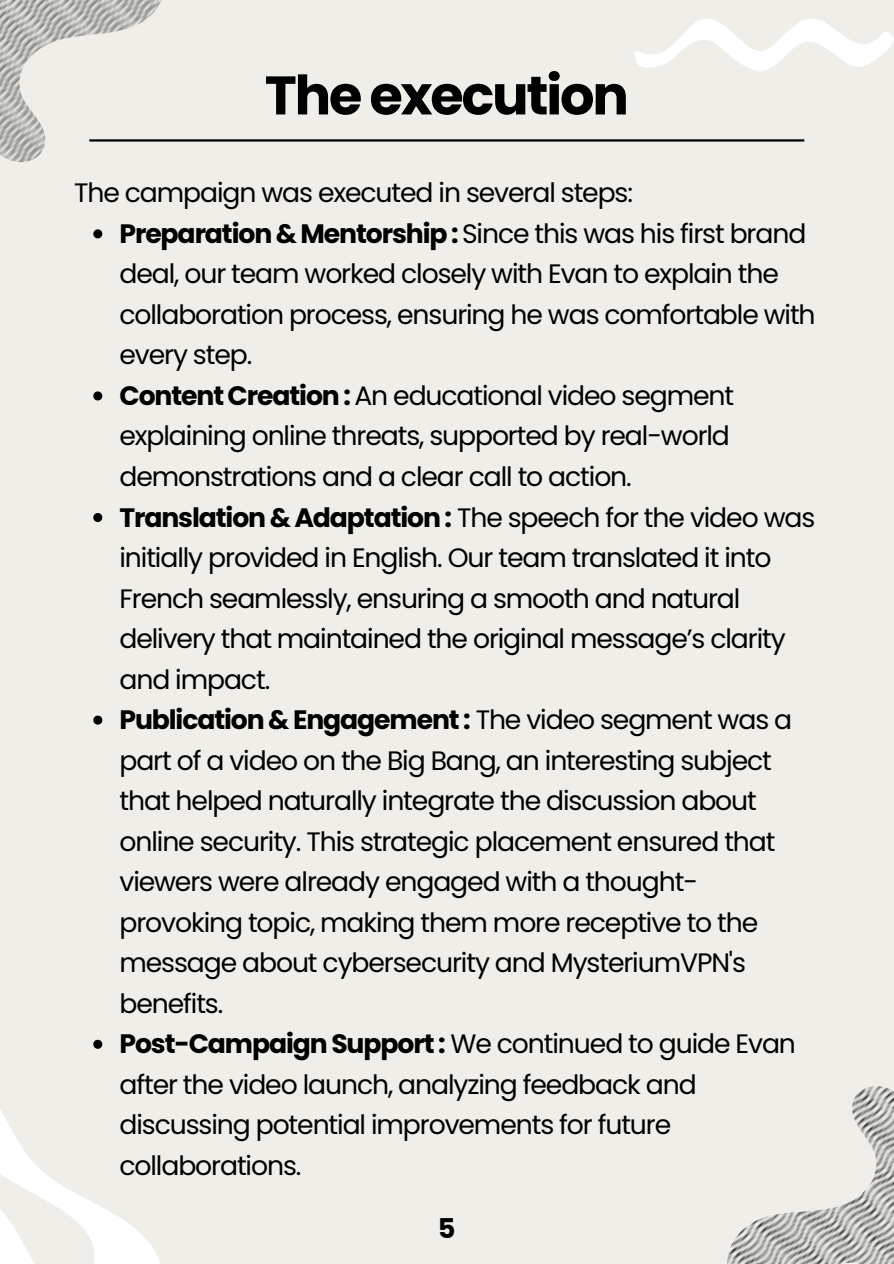
<style>
.page{position:relative;width:894px;height:1264px;background:#fff}
.page>*{position:absolute;margin:0;border:0;box-sizing:border-box;transform-origin:0 0}
.t1{font:700 54.15px "Poppins";letter-spacing:-.04em;color:#000}
.t2{font:700 27.15px "Poppins";color:#000}
.t3{font:26.7px/40.5px "Poppins";letter-spacing:-.04em;color:#000}
.s1{font-weight:700}
</style>
<div class="page">
<div style="left:0;top:0;width:893px;height:1263px;background:#efeee9"></div>
<svg style="left:0;top:1043px;width:160px;height:220px"></svg>
<svg style="left:0;top:0;width:162px;height:163px"></svg>
<svg style="left:635px;top:18px;width:258px;height:53px"></svg>
<svg style="left:727px;top:1086px;width:166px;height:177px"></svg>
<svg style="left:93px;top:229px;width:9px;height:9px"></svg>
<svg style="left:93px;top:391px;width:9px;height:9px"></svg>
<svg style="left:93px;top:513px;width:9px;height:9px"></svg>
<svg style="left:93px;top:715px;width:9px;height:9px"></svg>
<svg style="left:93px;top:1039px;width:9px;height:9px"></svg>
<hr style="left:89px;top:139px;width:715px;height:3px;background:#000">
<p class="t1" style="left:265px;top:58px;width:365px">The execution</p>
<h1 class="t3" style="left:74px;top:173px;width:560px">The campaign was executed in several steps:</h1>
<p class="t3" style="left:119px;top:213px;width:697px"><span class="s1">Preparation &amp; Mentorship :</span> Since this was his first brand deal, our team worked closely with Evan to explain the collaboration process, ensuring he was comfortable with every step.</p>
<p class="t3" style="left:119px;top:375px;width:616px"><span class="s1">Content Creation :</span> An educational video segment explaining online threats, supported by real-world demonstrations and a clear call to action.</p>
<p class="t3" style="left:119px;top:497px;width:697px"><span class="s1">Translation &amp; Adaptation :</span> The speech for the video was initially provided in English. Our team translated it into French seamlessly, ensuring a smooth and natural delivery that maintained the original message’s clarity and impact.</p>
<p class="t3" style="left:119px;top:699px;width:674px"><span class="s1">Publication &amp; Engagement :</span> The video segment was a part of a video on the Big Bang, an interesting subject that helped naturally integrate the discussion about online security. This strategic placement ensured that viewers were already engaged with a thought&shy;provoking topic, making them more receptive to the message about cybersecurity and MysteriumVPN's benefits.</p>
<p class="t3" style="left:119px;top:1023px;width:677px"><span class="s1">Post-Campaign Support :</span> We continued to guide Evan after the video launch, analyzing feedback and discussing potential improvements for future collaborations.</p>
<p class="t2" style="left:438px;top:1209px;width:19px">5</p>
</div>
